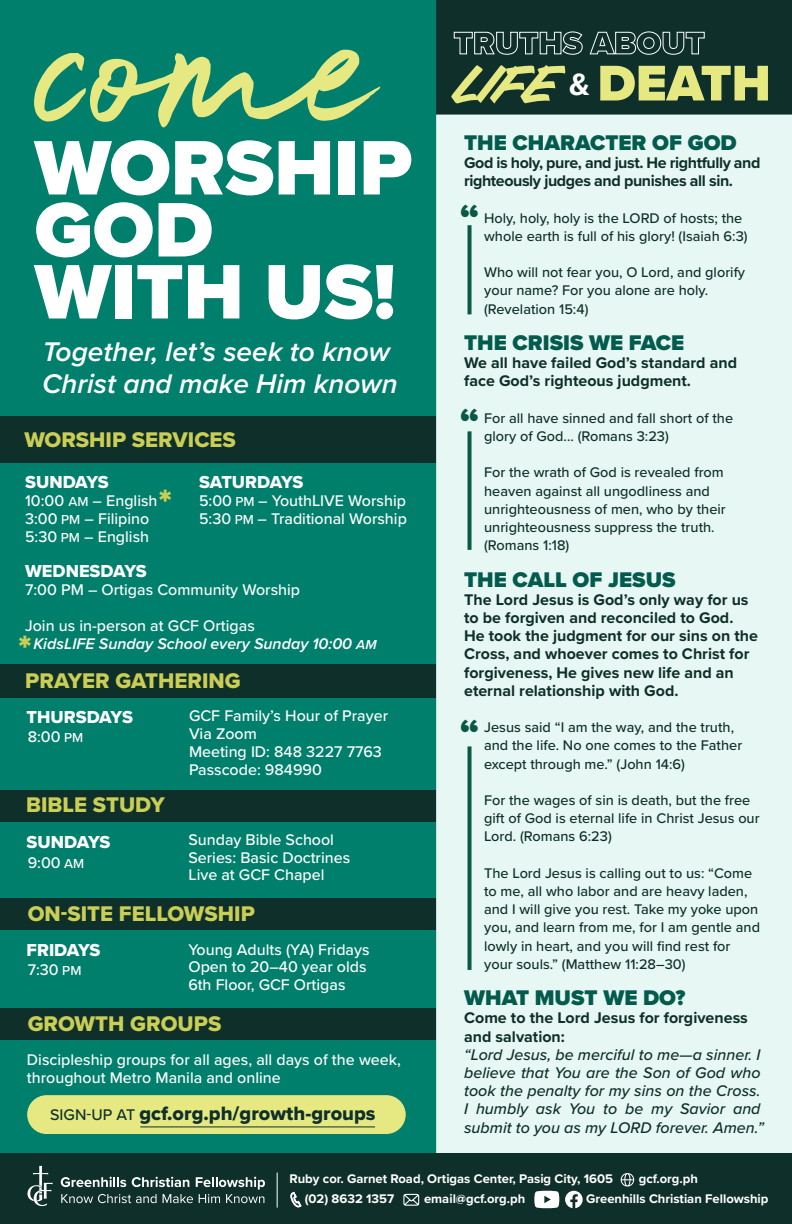
<style>
.page{position:relative;width:792px;height:1224px;background:#007f6c}
.page>*{position:absolute;margin:0;border:0;box-sizing:border-box;transform-origin:0 0}
.t1{font:900 80px/62px "Proxima Nova";color:#fff}
.t2{font:72.8px "Avalanche";color:#e6e882}
.t3{font:900 52px "Proxima Nova";color:#e6e882}
.t4{font:900 36px "Proxima Nova";color:#0a5944}
.t5{font:900 36px "Proxima Nova";color:#cbce55}
.t6{font:italic 600 28px/32px "Proxima Nova";color:#fff}
.t7{font:22px "Proxima Nova Extrabld";color:#cbce55}
.t8{font:900 22px "Proxima Nova";color:#025b4c}
.t9{font:20px "Proxima Nova Extrabld";color:#0f302a}
.t10{font:18px "Proxima Nova Extrabld";color:#fff}
.t11{font:500 16px/17.8px "Proxima Nova";color:#fff}
.t12{font:700 16px/18.2px "Proxima Nova";color:#0f302a}
.t13{font:italic 500 16px/18.2px "Proxima Nova";color:#0f302a}
.t14{font:700 16px/18.2px "Proxima Nova";letter-spacing:-.025em;color:#0f302a}
.t15{font:italic 600 16px/18px "Proxima Nova";color:#fff}
.t16{font:500 14.4px/18.2px "Proxima Nova";color:#0f302a}
.t17{font:700 13px/20.6px "Proxima Nova";color:#fff}
.s1{font-size:13.6px}
.s2{font-weight:500;font-style:normal}
.s3{font-family:"Proxima Nova";font-weight:500;font-size:16px}
.s4{font-weight:700;font-size:32px;color:#fff}
.s5{font-weight:700;font-style:normal}
</style>
<div class="page">
<div style="left:0;top:417px;width:443px;height:46px;background:#0f302a"></div>
<div style="left:0;top:664px;width:443px;height:34px;background:#0f302a"></div>
<div style="left:0;top:790px;width:443px;height:32px;background:#0f302a"></div>
<div style="left:0;top:898px;width:443px;height:32px;background:#0f302a"></div>
<div style="left:27px;top:1095px;width:379px;height:39px;background:#e6e882;border-radius:19px"></div>
<svg style="left:34px;top:49px;width:346px;height:78px"></svg>
<hr style="left:140px;top:1126px;width:235px;height:1px;background:#0f302a">
<div style="left:0;top:1008px;width:436px;height:32px;background:#0f302a"></div>
<div style="left:436px;top:0;width:356px;height:1160px;background:#0f302a"></div>
<div style="left:436px;top:115px;width:356px;height:1045px;background:#e7f7f4"></div>
<svg style="left:468px;top:225px;width:4px;height:89px"></svg>
<svg style="left:468px;top:431px;width:4px;height:119px"></svg>
<svg style="left:468px;top:746px;width:4px;height:224px"></svg>
<svg style="left:453px;top:31px;width:130px;height:24px"></svg>
<svg style="left:589px;top:31px;width:116px;height:24px"></svg>
<div style="left:0;top:1153px;width:792px;height:71px;background:#0f302a"></div>
<svg style="left:61px;top:1177px;width:204px;height:26px"></svg>
<svg style="left:27px;top:1166px;width:26px;height:40px"></svg>
<hr style="left:277px;top:1173px;width:1px;height:35px;background:#fff">
<svg style="left:565px;top:1191px;width:18px;height:17px"></svg>
<svg style="left:534px;top:1191px;width:25px;height:17px"></svg>
<svg style="left:403px;top:1193px;width:17px;height:13px"></svg>
<svg style="left:290px;top:1192px;width:11px;height:16px"></svg>
<svg style="left:621px;top:1173px;width:13px;height:14px"></svg>
<p class="t1" style="left:35px;top:136px;width:379px">WORSHIP<br>GOD<br>WITH US!</p>
<p class="t6" style="left:42px;top:335px;width:357px">Together, let’s seek to know<br>Christ and make Him known</p>
<p class="t7" style="left:24px;top:424px;width:213px">WORSHIP SERVICES</p>
<p class="t10" style="left:25px;top:468px;width:85px">SUNDAYS</p>
<p class="t11" style="left:25px;top:491px;width:134px">10:00 <span class="s1">AM</span> – English<br>3:00 <span class="s1">PM</span> – Filipino<br>5:30 <span class="s1">PM</span> – English</p>
<p class="t5" style="left:159px;top:475px;width:15px">*</p>
<p class="t10" style="left:199px;top:468px;width:106px">SATURDAYS</p>
<p class="t11" style="left:199px;top:491px;width:209px">5:00 <span class="s1">PM</span> – YouthLIVE Worship<br>5:30 <span class="s1">PM</span> – Traditional Worship</p>
<p class="t10" style="left:25px;top:558px;width:123px">WEDNESDAYS</p>
<p class="t11" style="left:25px;top:580px;width:277px">7:00 PM – Ortigas Community Worship</p>
<p class="t15" style="left:33px;top:616px;width:345px;text-indent:-8px"><span class="s2">Join us in-person at GCF Ortigas<br></span>KidsLIFE Sunday School every Sunday 10:00 <span class="s1">AM</span></p>
<p class="t5" style="left:19px;top:622px;width:15px">*</p>
<p class="t7" style="left:25px;top:665px;width:217px">PRAYER GATHERING</p>
<p class="t10" style="left:27px;top:703px;width:108px">THURSDAYS</p>
<p class="t11" style="left:189px;top:707px;width:201px">GCF Family’s Hour of Prayer<br>Via Zoom<br>Meeting ID: 848 3227 7763<br>Passcode: 984990</p>
<p class="t11" style="left:28px;top:727px;width:57px">8:00 <span class="s1">PM</span></p>
<p class="t7" style="left:26px;top:789px;width:140px">BIBLE STUDY</p>
<p class="t10" style="left:27px;top:829px;width:85px">SUNDAYS</p>
<p class="t11" style="left:28px;top:853px;width:58px">9:00 <span class="s1">AM</span></p>
<p class="t11" style="left:188px;top:830px;width:163px">Sunday Bible School<br>Series: Basic Doctrines<br>Live at GCF Chapel</p>
<p class="t7" style="left:28px;top:897px;width:229px">ON-SITE FELLOWSHIP</p>
<p class="t10" style="left:27px;top:937px;width:75px">FRIDAYS</p>
<p class="t11" style="left:28px;top:961px;width:55px">7:30 <span class="s1">PM</span></p>
<p class="t11" style="left:188px;top:940px;width:183px">Young Adults (YA) Fridays<br>Open to 20–40 year olds<br>6th Floor, GCF Ortigas</p>
<p class="t7" style="left:28px;top:1008px;width:195px">GROWTH GROUPS</p>
<p class="t11" style="left:27px;top:1050px;width:376px">Discipleship groups for all ages, all days of the week, throughout Metro Manila and online</p>
<p class="t9" style="left:50px;top:1098px;width:327px"><span class="s3">SIGN-UP AT</span> gcf.org.ph/growth-groups</p>
<p class="t2" style="left:456px;top:43px;width:105px">LIFE</p>
<p class="t3" style="left:569px;top:44px;width:203px"><span class="s4">&amp;</span> DEATH</p>
<p class="t8" style="left:464px;top:126px;width:274px">THE CHARACTER OF GOD</p>
<p class="t14" style="left:464px;top:153px;width:298px">God is holy, pure, and just. He rightfully and righteously judges and punishes all sin.</p>
<p class="t16" style="left:484px;top:208px;width:265px">Holy, holy, holy is the LORD of hosts; the whole earth is full of his glory! (Isaiah 6:3)</p>
<p class="t16" style="left:484px;top:263px;width:263px">Who will not fear you, O Lord, and glorify your name? For you alone are holy. (Revelation 15:4)</p>
<p class="t8" style="left:464px;top:326px;width:222px">THE CRISIS WE FACE</p>
<p class="t12" style="left:464px;top:353px;width:274px">We all have failed God’s standard and face God’s righteous judgment.</p>
<p class="t16" style="left:484px;top:408px;width:251px">For all have sinned and fall short of the glory of God... (Romans 3:23)</p>
<p class="t16" style="left:484px;top:463px;width:243px">For the wrath of God is revealed from heaven against all ungodliness and unrighteousness of men, who by their unrighteousness suppress the truth. (Romans 1:18)</p>
<p class="t8" style="left:464px;top:563px;width:213px">THE CALL OF JESUS</p>
<p class="t12" style="left:464px;top:590px;width:295px">The Lord Jesus is God’s only way for us to be forgiven and reconciled to God.<br>He took the judgment for our sins on the Cross, and whoever comes to Christ for forgiveness, He gives new life and an eternal relationship with God.</p>
<p class="t16" style="left:484px;top:718px;width:260px">Jesus said “I am the way, and the truth, and the life. No one comes to the Father except through me.” (John 14:6)</p>
<p class="t16" style="left:484px;top:791px;width:277px">For the wages of sin is death, but the free gift of God is eternal life in Christ Jesus our<br>Lord. (Romans 6:23)</p>
<p class="t16" style="left:484px;top:863px;width:277px">The Lord Jesus is calling out to us: “Come to me, all who labor and are heavy laden, and I will give you rest. Take my yoke upon you, and learn from me, for I am gentle and lowly in heart, and you will find rest for your souls.” (Matthew 11:28–30)</p>
<p class="t8" style="left:464px;top:981px;width:223px">WHAT MUST WE DO?</p>
<p class="t13" style="left:464px;top:1008px;width:302px"><span class="s5">Come to the Lord Jesus for forgiveness and salvation:<br></span>“Lord Jesus, be merciful to me—a sinner. I believe that You are the Son of God who took the penalty for my sins on the Cross.<br>I humbly ask You to be my Savior and submit to you as my LORD forever. Amen.”</p>
<p class="t4" style="left:460px;top:190px;width:21px">“</p>
<p class="t4" style="left:460px;top:394px;width:21px">“</p>
<p class="t4" style="left:460px;top:705px;width:21px">“</p>
<p class="t17" style="left:586px;top:1168px;width:184px;text-indent:-297px">Ruby cor. Garnet Road, Ortigas Center, Pasig City, 1605<br>Greenhills Christian Fellowship</p>
<p class="t17" style="left:639px;top:1168px;width:61px">gcf.org.ph</p>
<p class="t17" style="left:305px;top:1188px;width:91px">(02) 8632 1357</p>
<p class="t17" style="left:424px;top:1188px;width:103px">email@gcf.org.ph</p>
</div>
